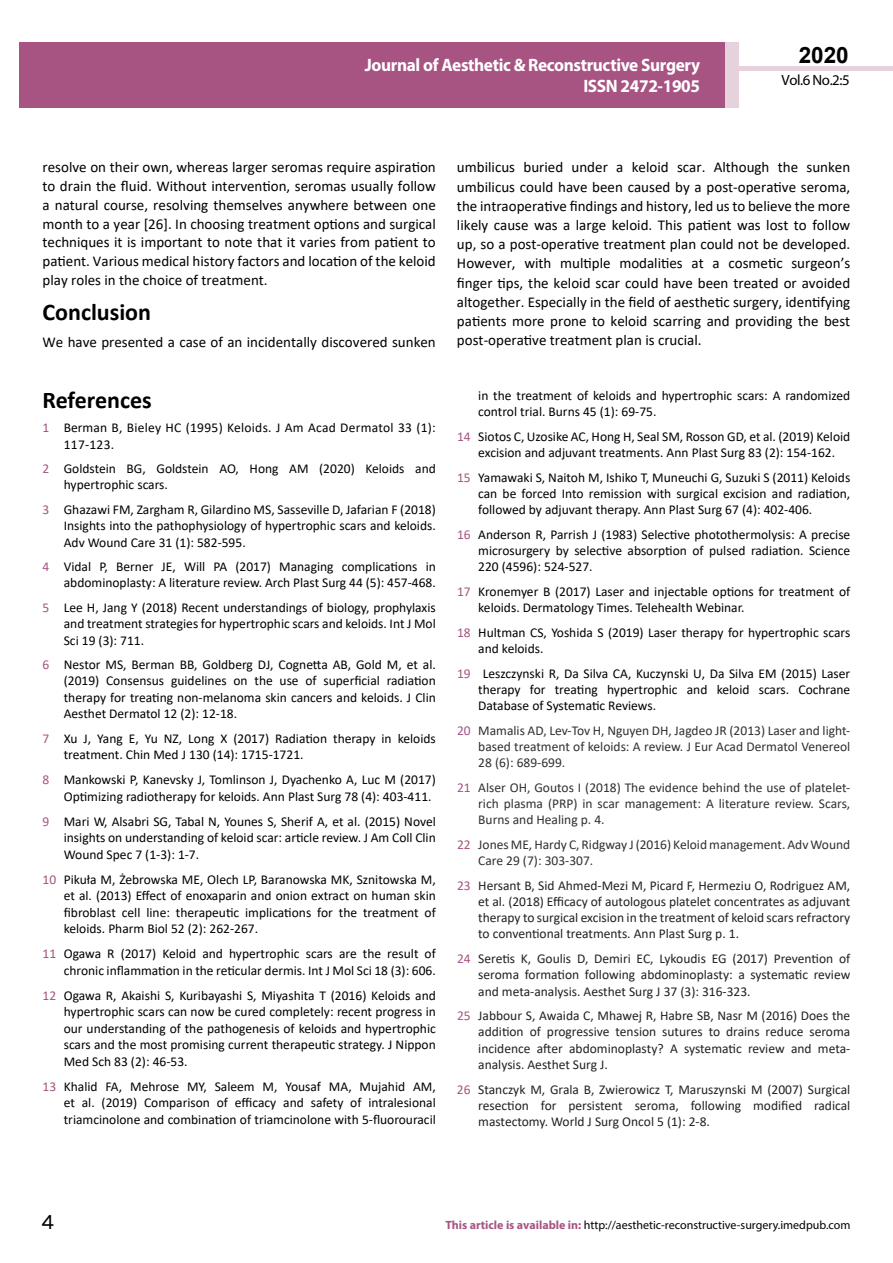
<style>
.page{position:relative;width:893px;height:1263px;background:#fff}
.page>*{position:absolute;margin:0;border:0;box-sizing:border-box;transform-origin:0 0}
.t1{font:25.5px "Tunga";color:#000}
.t2{font:700 24px "Calibri";color:#000}
.t3{font:700 22.5px "Arial";color:#000}
.t4{font:700 18px/21.6px "Myriad Pro";letter-spacing:-.02em;color:#fff;text-align:right;scale:.96 1}
.t5{font:15px/19.2px "Calibri";color:#000;text-align:justify}
.t6{font:14.85px "Myriad Pro";color:#000}
.t7{font:13.5px/16.2px "Calibri";color:#000;text-align:justify}
.t8{font:13.5px/16.2px "Calibri";color:#212121;text-align:justify}
.t9{font:13.5px/16.2px "Calibri";color:#303030;text-align:justify}
.t10{font:13.5px/16.2px "Calibri";letter-spacing:.02em;color:#000}
.t11{font:12px "Myriad Pro";color:#000}
.s1{color:#a75483}
.s2{color:#222}
.s3{font-weight:700;color:#a75483}
</style>
<div class="page">
<div style="left:722px;top:66px;width:171px;height:5px;background:#e6d1dd"></div>
<div style="left:723px;top:42px;width:15px;height:66px;background:#e6d2dd"></div>
<div style="left:19px;top:42px;width:706px;height:66px;background:#a75483"></div>
<h3 class="t4" style="left:365px;top:53px;width:351px">Journal of Aesthetic &amp; Reconstructive Surgery<br>ISSN 2472-1905</h3>
<h3 class="t3" style="left:799px;top:39px;width:52px">2020</h3>
<p class="t6" style="left:781px;top:71px;width:70px">Vol.6 No.2:5</p>
<p class="t5" style="left:43px;top:158px;width:395px;line-height:18.8px">resolve on their own, whereas larger seromas require aspiration to drain the fluid. Without intervention, seromas usually follow a natural course, resolving themselves anywhere between one month to a year [26]. In choosing treatment options and surgical techniques it is important to note that it varies from patient to patient. Various medical history factors and location of the keloid play roles in the choice of treatment.</p>
<h2 class="t2" style="left:43px;top:295px;width:110px">Conclusion</h2>
<p class="t5" style="left:43px;top:332px;width:395px">We have presented a case of an incidentally discovered sunken</p>
<h2 class="t2" style="left:43px;top:383px;width:111px">References</h2>
<p class="t10" style="left:64px;top:419px;width:374px;text-indent:-21px"><span class="s1">1</span> Berman B, Bieley HC (1995) Keloids. J Am Acad Dermatol 33 (1):<br>117-123.</p>
<p class="t7" style="left:64px;top:460px;width:374px;text-indent:-21px"><span class="s1">2</span> Goldstein BG, Goldstein AO, Hong AM (2020) Keloids and hypertrophic scars.</p>
<p class="t7" style="left:64px;top:501px;width:374px;text-indent:-21px"><span class="s1">3</span> Ghazawi FM, Zargham R, Gilardino MS, Sasseville D, Jafarian F (2018)<br>Insights into the pathophysiology of hypertrophic scars and keloids.<br>Adv Wound Care 31 (1): 582-595.</p>
<p class="t7" style="left:43px;top:558px;width:395px;text-align:right"><span class="s1">4</span> Vidal P, Berner JE, Will PA (2017) Managing complications in abdominoplasty: A literature review. Arch Plast Surg 44 (5): 457-468.</p>
<p class="t7" style="left:64px;top:599px;width:374px;text-indent:-21px"><span class="s1">5</span> Lee H, Jang Y (2018) Recent understandings of biology, prophylaxis and treatment strategies for hypertrophic scars and keloids. Int J Mol Sci 19 (3): 711.</p>
<p class="t7" style="left:64px;top:656px;width:374px;text-indent:-21px"><span class="s1">6</span> Nestor MS, Berman BB, Goldberg DJ, Cognetta AB, Gold M, et al. (2019) Consensus guidelines on the use of superficial radiation therapy for treating non-melanoma skin cancers and keloids. J Clin Aesthet Dermatol 12 (2): 12-18.</p>
<p class="t7" style="left:64px;top:730px;width:374px;text-indent:-21px"><span class="s1">7</span> Xu J, Yang E, Yu NZ, Long X (2017) Radiation therapy in keloids treatment. Chin Med J 130 (14): 1715-1721.</p>
<p class="t7" style="left:64px;top:771px;width:374px;text-indent:-21px"><span class="s1">8</span> Mankowski P, Kanevsky J, Tomlinson J, Dyachenko A, Luc M (2017)<br>Optimizing radiotherapy for keloids. Ann Plast Surg 78 (4): 403-411.</p>
<p class="t7" style="left:64px;top:813px;width:374px;text-indent:-21px"><span class="s1">9</span> Mari W, Alsabri SG, Tabal N, Younes S, Sherif A, et al. (2015) Novel insights on understanding of keloid scar: article review. J Am Coll Clin Wound Spec 7 (1-3): 1-7.</p>
<p class="t7" style="left:64px;top:871px;width:374px;text-indent:-21px"><span class="s1">10</span> Pikuła M, Żebrowska ME, Olech LP, Baranowska MK, Sznitowska M, et al. (2013) Effect of enoxaparin and onion extract on human skin fibroblast cell line: therapeutic implications for the treatment of keloids. Pharm Biol 52 (2): 262-267.</p>
<p class="t7" style="left:43px;top:945px;width:395px;text-align:right"><span class="s1">11</span> Ogawa R (2017) Keloid and hypertrophic scars are the result of chronic inflammation in the reticular dermis. Int J Mol Sci 18 (3): 606.</p>
<p class="t7" style="left:64px;top:987px;width:374px;text-indent:-21px"><span class="s1">12</span> Ogawa R, Akaishi S, Kuribayashi S, Miyashita T (2016) Keloids and hypertrophic scars can now be cured completely: recent progress in our understanding of the pathogenesis of keloids and hypertrophic scars and the most promising current therapeutic strategy. J Nippon Med Sch 83 (2): 46-53.</p>
<p class="t7" style="left:64px;top:1078px;width:374px;text-indent:-21px"><span class="s1">13</span> Khalid FA, Mehrose MY, Saleem M, Yousaf MA, Mujahid AM, et al. (2019) Comparison of efficacy and safety of intralesional triamcinolone and combination of triamcinolone with 5-fluorouracil</p>
<p class="t5" style="left:457px;top:157px;width:395px">umbilicus buried under a keloid scar. Although the sunken umbilicus could have been caused by a post-operative seroma, the intraoperative findings and history, led us to believe the more likely cause was a large keloid. This patient was lost to follow up, so a post-operative treatment plan could not be developed.<br>However, with multiple modalities at a cosmetic surgeon’s finger tips, the keloid scar could have been treated or avoided altogether. Especially in the field of aesthetic surgery, identifying patients more prone to keloid scarring and providing the best post-operative treatment plan is crucial.</p>
<p class="t7" style="left:478px;top:387px;width:374px">in the treatment of keloids and hypertrophic scars: A randomized control trial. Burns 45 (1): 69-75.</p>
<p class="t7" style="left:457px;top:428px;width:395px;text-align:center"><span class="s1">14</span> Siotos C, Uzosike AC, Hong H, Seal SM, Rosson GD, et al. (2019) Keloid excision and adjuvant treatments. Ann Plast Surg 83 (2): 154-162.</p>
<p class="t7" style="left:478px;top:469px;width:374px;text-indent:-21px"><span class="s1">15</span> Yamawaki S, Naitoh M, Ishiko T, Muneuchi G, Suzuki S (2011) Keloids can be forced Into remission with surgical excision and radiation, followed by adjuvant therapy. Ann Plast Surg 67 (4): 402-406.</p>
<p class="t7" style="left:478px;top:526px;width:374px;text-indent:-21px"><span class="s1">16</span> Anderson R, Parrish J (1983) Selective photothermolysis: A precise microsurgery by selective absorption of pulsed radiation. Science 220 (4596): 524-527.</p>
<p class="t7" style="left:478px;top:583px;width:374px;text-indent:-21px"><span class="s1">17</span> Kronemyer B (2017) Laser and injectable options for treatment of keloids. Dermatology Times. Telehealth Webinar.</p>
<p class="t7" style="left:478px;top:624px;width:374px;text-indent:-21px"><span class="s1">18</span> Hultman CS, Yoshida S (2019) Laser therapy for hypertrophic scars and keloids.</p>
<p class="t7" style="left:478px;top:665px;width:374px;text-indent:-21px"><span class="s1">19</span> Leszczynski R, Da Silva CA, Kuczynski U, Da Silva EM (2015) Laser therapy for treating hypertrophic and keloid scars. Cochrane Database of Systematic Reviews.</p>
<p class="t9" style="left:478px;top:722px;width:374px;text-indent:-21px"><span class="s1">20</span> Mamalis AD, Lev-Tov H, Nguyen DH, Jagdeo JR (2013) Laser and light&shy;based treatment of keloids: A review. J Eur Acad Dermatol Venereol 28 (6): 689-699.</p>
<p class="t9" style="left:478px;top:779px;width:374px;text-indent:-21px"><span class="s1">21</span> Alser OH, Goutos I (2018) The evidence behind the use of platelet&shy;rich plasma (PRP) in scar management: A literature review. Scars, Burns and Healing p. 4.</p>
<p class="t9" style="left:478px;top:836px;width:374px;text-indent:-21px"><span class="s1">22</span> Jones ME, Hardy C, Ridgway J (2016) Keloid management. Adv Wound<br>Care 29 (7): 303-307.</p>
<p class="t8" style="left:478px;top:877px;width:374px;text-indent:-21px"><span class="s1">23</span> Hersant B, Sid Ahmed-Mezi M, Picard F, Hermeziu O, Rodriguez AM, et al. (2018) Efficacy of autologous platelet concentrates as adjuvant therapy to surgical excision in the treatment of keloid scars refractory to conventional treatments. Ann Plast Surg p. 1.</p>
<p class="t8" style="left:478px;top:950px;width:374px;text-indent:-21px"><span class="s1">24</span> Seretis K, Goulis D, Demiri EC, Lykoudis EG (2017) Prevention of seroma formation following abdominoplasty: a systematic review and meta-analysis. Aesthet Surg J 37 (3): 316-323.</p>
<p class="t8" style="left:478px;top:1007px;width:374px;text-indent:-21px"><span class="s1">25</span> Jabbour S, Awaida C, Mhawej R, Habre SB, Nasr M (2016) Does the addition of progressive tension sutures to drains reduce seroma incidence after abdominoplasty? A systematic review and meta&shy;analysis. <span class="s2">Aesthet Surg J</span>.</p>
<p class="t8" style="left:478px;top:1080px;width:374px;text-indent:-21px"><span class="s1">26</span> Stanczyk M, Grala B, Zwierowicz T, Maruszynski M (2007) Surgical resection for persistent seroma, following modified radical mastectomy. World J Surg Oncol 5 (1): 2-8.</p>
<h1 class="t1" style="left:41px;top:1205px;width:15px">4</h1>
<p class="t11" style="left:445px;top:1218px;width:407px"><span class="s3">This article is available in:</span> http://aesthetic-reconstructive-surgery.imedpub.com</p>
</div>
